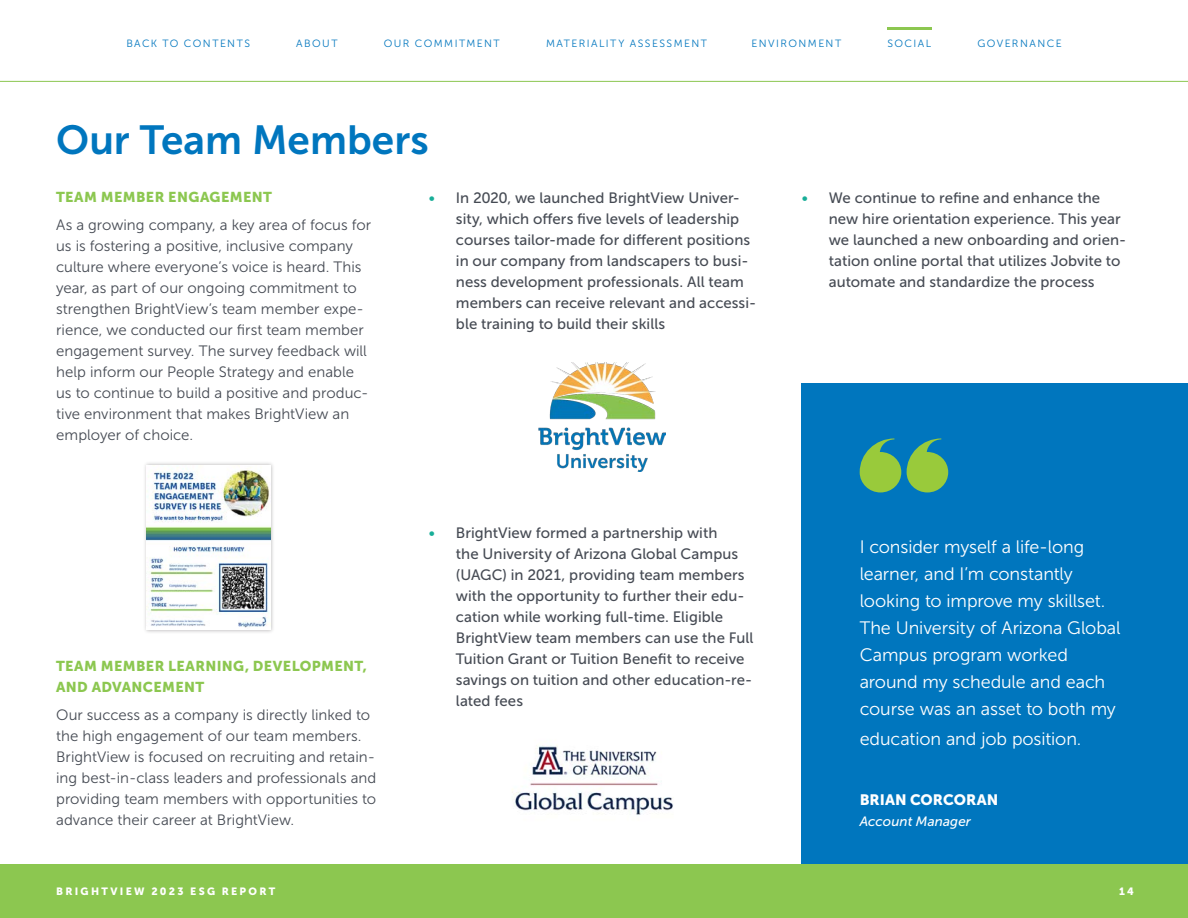
<style>
.page{position:relative;width:1188px;height:918px;background:#fff}
.page>*{position:absolute;margin:0;border:0;box-sizing:border-box;transform-origin:0 0}
.Headlines{font:40.5px "Museo Sans 700";color:#0076be}
.Side_callout_or_quot{font:18px/27px "Museo Sans 300";letter-spacing:-.005em;color:#fff}
.t1{font:15px/21px "Museo Sans 500";letter-spacing:.005em;color:#464b54}
.Text{font:15px/21px "Museo Sans 300";letter-spacing:.005em;color:#464b54}
.Side_callout_or_quot-2{font:15px "Museo Sans 900";letter-spacing:.005em;color:#fff}
.Text_header_1{font:14.25px/21px "Museo Sans 900";letter-spacing:.025em;color:#8cc750}
.Side_callout_or_quot-3{font:italic 13.5px "Museo Sans 500";letter-spacing:.005em;color:#fff}
.t2{font:10.5px "Museo Sans 300";letter-spacing:.14em;color:#0076be}
.t3{font:10.5px "Museo Sans 900";letter-spacing:.215em;color:#fff}
.s1{color:#18ae98}
</style>
<div class="page">
<div style="left:0;top:864px;width:1188px;height:54px;background:#8cc750"></div>
<hr style="left:0;top:81px;width:1188px;height:1px;background:#8cc750">
<div style="left:802px;top:383px;width:386px;height:481px;background:#0076be"></div>
<div style="left:143px;top:462px;width:132px;height:172px;background:#231f20;opacity:.3"></div>
<img style="left:147px;top:465px;width:124px;height:165px">
<hr style="left:887px;top:27px;width:45px;height:3px;background:#8cc750">
<img style="left:538px;top:362px;width:127px;height:110px">
<img style="left:512px;top:745px;width:162px;height:70px">
<svg style="left:860px;top:438px;width:41px;height:54px"></svg>
<svg style="left:907px;top:438px;width:41px;height:54px"></svg>
<p class="t2" style="left:126px;top:38px;width:125px">BACK TO CONTENTS</p>
<p class="t2" style="left:296px;top:38px;width:43px">ABOUT</p>
<p class="t2" style="left:384px;top:38px;width:118px">OUR COMMITMENT</p>
<p class="t2" style="left:546px;top:38px;width:162px">MATERIALITY ASSESSMENT</p>
<p class="t2" style="left:752px;top:38px;width:91px">ENVIRONMENT</p>
<p class="t2" style="left:887px;top:38px;width:45px">SOCIAL</p>
<p class="t2" style="left:977px;top:38px;width:86px">GOVERNANCE</p>
<p class="Headlines" style="left:56px;top:117px;width:374px">Our Team Members</p>
<p class="Text_header_1" style="left:56px;top:187px;width:217px">TEAM MEMBER ENGAGEMENT</p>
<p class="Text" style="left:56px;top:214px;width:316px">As a growing company, a key area of focus for us is fostering a positive, inclusive company culture where everyone’s voice is heard. This year, as part of our ongoing commitment to strengthen BrightView’s team member expe&shy;rience, we conducted our first team member engagement survey. The survey feedback will help inform our People Strategy and enable us to continue to build a positive and produc&shy;tive environment that makes BrightView an employer of choice.</p>
<p class="Text_header_1" style="left:56px;top:655px;width:312px">TEAM MEMBER LEARNING, DEVELOPMENT,<br>AND ADVANCEMENT</p>
<p class="Text" style="left:56px;top:704px;width:322px">Our success as a company is directly linked to the high engagement of our team members.<br>BrightView is focused on recruiting and retain&shy;ing best-in-class leaders and professionals and providing team members with opportunities to advance their career at BrightView.</p>
<p class="t1" style="left:456px;top:187px;width:302px;text-indent:-27px"><span class="s1">•</span> In 2020, we launched BrightView Univer&shy;sity, which offers five levels of leadership courses tailor-made for different positions in our company from landscapers to busi&shy;ness development professionals. All team members can receive relevant and accessi&shy;ble training to build their skills</p>
<p class="t1" style="left:456px;top:522px;width:299px;text-indent:-27px"><span class="s1">•</span> BrightView formed a partnership with<br>the University of Arizona Global Campus (UAGC) in 2021, providing team members with the opportunity to further their edu&shy;cation while working full-time. Eligible BrightView team members can use the Full Tuition Grant or Tuition Benefit to receive savings on tuition and other education-re&shy;lated fees</p>
<p class="t1" style="left:829px;top:187px;width:299px;text-indent:-27px"><span class="s1">•</span> We continue to refine and enhance the new hire orientation experience. This year we launched a new onboarding and orien&shy;tation online portal that utilizes Jobvite to automate and standardize the process</p>
<p class="Side_callout_or_quot" style="left:860px;top:533px;width:263px">I consider myself a life-long learner, and I’m constantly looking to improve my skillset.<br>The University of Arizona Global<br>Campus program worked around my schedule and each course was an asset to both my</p>
<p class="Side_callout_or_quot" style="left:860px;top:725px;width:223px">education and job position.</p>
<p class="Side_callout_or_quot-2" style="left:860px;top:791px;width:140px">BRIAN CORCORAN</p>
<p class="Side_callout_or_quot-3" style="left:860px;top:814px;width:113px">Account Manager</p>
<p class="t3" style="left:56px;top:885px;width:221px">BRIGHTVIEW 2023 ESG REPORT</p>
<p class="t3" style="left:1119px;top:885px;width:16px">14</p>
</div>
